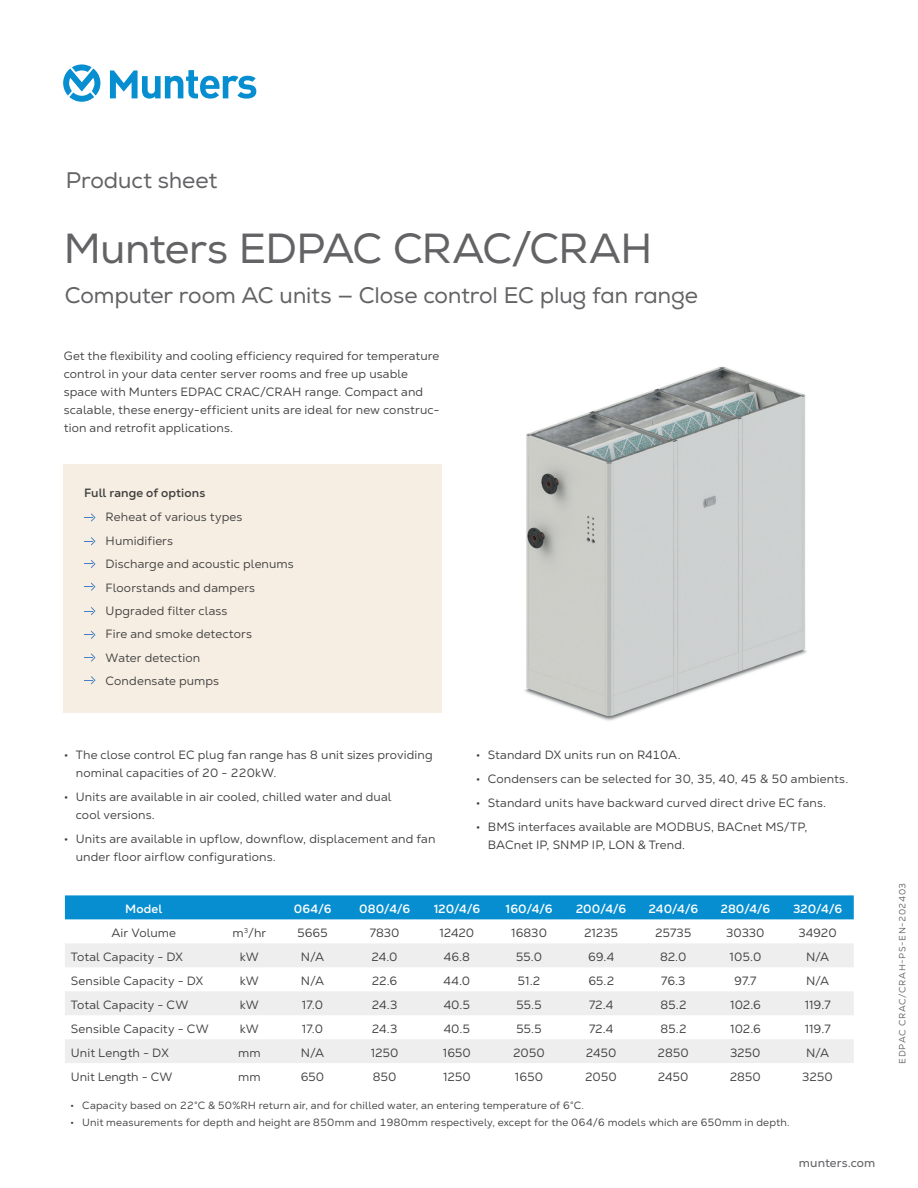
<style>
.page{position:relative;width:918px;height:1188px;background:#fff}
.page>*{position:absolute;margin:0;border:0;box-sizing:border-box;transform-origin:0 0}
.t1{font:42px "Nexa";letter-spacing:-.02em;color:#636366}
.t2{font:22.5px "Nexa";letter-spacing:-.01em;color:#636366}
.t3{font:12px/18px "Nexa Text";letter-spacing:.01em;color:#3e3e3f}
.t4{font:700 12px "Nexa Text";letter-spacing:.01em;color:#fff}
.t5{font:700 12px "Nexa Text";letter-spacing:.01em;color:#3e3e3f}
.t6{font:12px "Nexa Text";letter-spacing:.005em;color:#636366}
.t7{font:10.5px "Nexa Text";letter-spacing:.015em;color:#3e3e3f}
.t8{font:9px "Nexa Text";letter-spacing:.07em;color:#636366}
</style>
<div class="page">
<img style="left:524px;top:366px;width:283px;height:355px">
<div style="left:64px;top:464px;width:378px;height:249px;background:#f6eee2"></div>
<svg style="left:84px;top:513px;width:11px;height:9px"></svg>
<svg style="left:84px;top:537px;width:11px;height:8px"></svg>
<svg style="left:84px;top:560px;width:11px;height:8px"></svg>
<svg style="left:84px;top:583px;width:11px;height:8px"></svg>
<svg style="left:84px;top:607px;width:11px;height:8px"></svg>
<svg style="left:84px;top:631px;width:11px;height:8px"></svg>
<svg style="left:84px;top:653px;width:11px;height:9px"></svg>
<svg style="left:84px;top:676px;width:11px;height:8px"></svg>
<svg style="left:63px;top:64px;width:193px;height:38px"></svg>
<div style="left:65px;top:895px;width:789px;height:24px;background:#068ed0"></div>
<svg style="left:65px;top:943px;width:789px;height:120px;fill:#eeeeef"></svg>
<h2 class="t2" style="left:66px;top:166px;width:153px">Product sheet</h2>
<h1 class="t1" style="left:64px;top:223px;width:590px">Munters EDPAC CRAC/CRAH</h1>
<h2 class="t2" style="left:65px;top:282px;width:635px">Computer room AC units — Close control EC plug fan range</h2>
<p class="t3" style="left:64px;top:347px;width:377px">Get the flexibility and cooling efficiency required for temperature control in your data center server rooms and free up usable space with Munters EDPAC CRAC/CRAH range. Compact and scalable, these energy-efficient units are ideal for new construc&shy;tion and retrofit applications.</p>
<p class="t5" style="left:84px;top:485px;width:123px">Full range of options</p>
<p class="t3" style="left:106px;top:506px;width:190px;line-height:23.4px">Reheat of various types<br>Humidifiers<br>Discharge and acoustic plenums<br>Floorstands and dampers<br>Upgraded filter class<br>Fire and smoke detectors<br>Water detection<br>Condensate pumps</p>
<p class="t3" style="left:76px;top:746px;width:358px;text-indent:-12px">• The close control EC plug fan range has 8 unit sizes providing nominal capacities of 20 - 220kW.</p>
<p class="t3" style="left:76px;top:788px;width:317px;text-indent:-12px">• Units are available in air cooled, chilled water and dual cool versions.</p>
<p class="t3" style="left:76px;top:830px;width:361px;text-indent:-12px">• Units are available in upflow, downflow, displacement and fan under floor airflow configurations.</p>
<p class="t3" style="left:476px;top:746px;width:206px">• Standard DX units run on R410A.</p>
<p class="t3" style="left:476px;top:770px;width:374px">• Condensers can be selected for 30, 35, 40, 45 &amp; 50 ambients.</p>
<p class="t3" style="left:476px;top:794px;width:352px">• Standard units have backward curved direct drive EC fans.</p>
<p class="t3" style="left:488px;top:818px;width:321px;text-indent:-12px">• BMS interfaces available are MODBUS, BACnet MS/TP,<br>BACnet IP, SNMP IP, LON &amp; Trend.</p>
<p class="t4" style="left:125px;top:902px;width:39px">Model</p>
<p class="t4" style="left:294px;top:902px;width:39px">064/6</p>
<p class="t4" style="left:359px;top:902px;width:52px">080/4/6</p>
<p class="t4" style="left:434px;top:902px;width:48px">120/4/6</p>
<p class="t4" style="left:506px;top:902px;width:49px">160/4/6</p>
<p class="t4" style="left:576px;top:902px;width:52px">200/4/6</p>
<p class="t4" style="left:649px;top:902px;width:51px">240/4/6</p>
<p class="t4" style="left:721px;top:902px;width:51px">280/4/6</p>
<p class="t4" style="left:793px;top:902px;width:50px">320/4/6</p>
<p class="t3" style="left:111px;top:924px;width:66px">Air Volume</p>
<p class="t3" style="left:233px;top:924px;width:35px">m<sup>3</sup>/hr</p>
<p class="t3" style="left:297px;top:924px;width:32px">5665</p>
<p class="t3" style="left:370px;top:924px;width:31px">7830</p>
<p class="t3" style="left:439px;top:924px;width:36px">12420</p>
<p class="t3" style="left:511px;top:924px;width:37px">16830</p>
<p class="t3" style="left:584px;top:924px;width:35px">21235</p>
<p class="t3" style="left:655px;top:924px;width:37px">25735</p>
<p class="t3" style="left:726px;top:924px;width:40px">30330</p>
<p class="t3" style="left:799px;top:924px;width:40px">34920</p>
<p class="t3" style="left:71px;top:948px;width:114px">Total Capacity - DX</p>
<p class="t3" style="left:240px;top:948px;width:20px">kW</p>
<p class="t3" style="left:301px;top:948px;width:25px">N/A</p>
<p class="t3" style="left:372px;top:948px;width:27px">24.0</p>
<p class="t3" style="left:444px;top:948px;width:28px">46.8</p>
<p class="t3" style="left:516px;top:948px;width:27px">55.0</p>
<p class="t3" style="left:588px;top:948px;width:27px">69.4</p>
<p class="t3" style="left:660px;top:948px;width:28px">82.0</p>
<p class="t3" style="left:730px;top:948px;width:33px">105.0</p>
<p class="t3" style="left:806px;top:948px;width:25px">N/A</p>
<p class="t3" style="left:71px;top:972px;width:134px">Sensible Capacity - DX</p>
<p class="t3" style="left:240px;top:972px;width:20px">kW</p>
<p class="t3" style="left:301px;top:972px;width:25px">N/A</p>
<p class="t3" style="left:372px;top:972px;width:26px">22.6</p>
<p class="t3" style="left:443px;top:972px;width:28px">44.0</p>
<p class="t3" style="left:518px;top:972px;width:24px">51.2</p>
<p class="t3" style="left:588px;top:972px;width:27px">65.2</p>
<p class="t3" style="left:661px;top:972px;width:26px">76.3</p>
<p class="t3" style="left:735px;top:972px;width:23px">97.7</p>
<p class="t3" style="left:806px;top:972px;width:25px">N/A</p>
<p class="t3" style="left:71px;top:996px;width:119px">Total Capacity - CW</p>
<p class="t3" style="left:240px;top:996px;width:20px">kW</p>
<p class="t3" style="left:302px;top:996px;width:23px">17.0</p>
<p class="t3" style="left:372px;top:996px;width:27px">24.3</p>
<p class="t3" style="left:444px;top:996px;width:28px">40.5</p>
<p class="t3" style="left:516px;top:996px;width:27px">55.5</p>
<p class="t3" style="left:589px;top:996px;width:26px">72.4</p>
<p class="t3" style="left:660px;top:996px;width:27px">85.2</p>
<p class="t3" style="left:730px;top:996px;width:32px">102.6</p>
<p class="t3" style="left:805px;top:996px;width:27px">119.7</p>
<p class="t3" style="left:71px;top:1020px;width:139px">Sensible Capacity - CW</p>
<p class="t3" style="left:240px;top:1020px;width:20px">kW</p>
<p class="t3" style="left:302px;top:1020px;width:23px">17.0</p>
<p class="t3" style="left:372px;top:1020px;width:27px">24.3</p>
<p class="t3" style="left:444px;top:1020px;width:28px">40.5</p>
<p class="t3" style="left:516px;top:1020px;width:27px">55.5</p>
<p class="t3" style="left:589px;top:1020px;width:26px">72.4</p>
<p class="t3" style="left:660px;top:1020px;width:27px">85.2</p>
<p class="t3" style="left:730px;top:1020px;width:32px">102.6</p>
<p class="t3" style="left:805px;top:1020px;width:27px">119.7</p>
<p class="t3" style="left:71px;top:1044px;width:99px">Unit Length - DX</p>
<p class="t3" style="left:238px;top:1044px;width:24px">mm</p>
<p class="t3" style="left:301px;top:1044px;width:25px">N/A</p>
<p class="t3" style="left:371px;top:1044px;width:29px">1250</p>
<p class="t3" style="left:443px;top:1044px;width:30px">1650</p>
<p class="t3" style="left:513px;top:1044px;width:33px">2050</p>
<p class="t3" style="left:586px;top:1044px;width:32px">2450</p>
<p class="t3" style="left:658px;top:1044px;width:32px">2850</p>
<p class="t3" style="left:730px;top:1044px;width:32px">3250</p>
<p class="t3" style="left:806px;top:1044px;width:25px">N/A</p>
<p class="t3" style="left:71px;top:1068px;width:103px">Unit Length - CW</p>
<p class="t3" style="left:238px;top:1068px;width:24px">mm</p>
<p class="t3" style="left:301px;top:1068px;width:25px">650</p>
<p class="t3" style="left:373px;top:1068px;width:25px">850</p>
<p class="t3" style="left:443px;top:1068px;width:29px">1250</p>
<p class="t3" style="left:515px;top:1068px;width:30px">1650</p>
<p class="t3" style="left:586px;top:1068px;width:33px">2050</p>
<p class="t3" style="left:658px;top:1068px;width:32px">2450</p>
<p class="t3" style="left:730px;top:1068px;width:32px">2850</p>
<p class="t3" style="left:803px;top:1068px;width:32px">3250</p>
<p class="t7" style="left:70px;top:1099px;width:515px">• Capacity based on 22°C &amp; 50%RH return air, and for chilled water, an entering temperature of 6°C.</p>
<p class="t7" style="left:70px;top:1116px;width:721px">• Unit measurements for depth and height are 850mm and 1980mm respectively, except for the 064/6 models which are 650mm in depth.</p>
<p class="t6" style="left:799px;top:1155px;width:78px">munters.com</p>
<p class="t8" style="left:897px;top:1064px;width:182px;rotate:-90deg">EDPAC CRAC/CRAH-PS-EN-202403</p>
</div>
